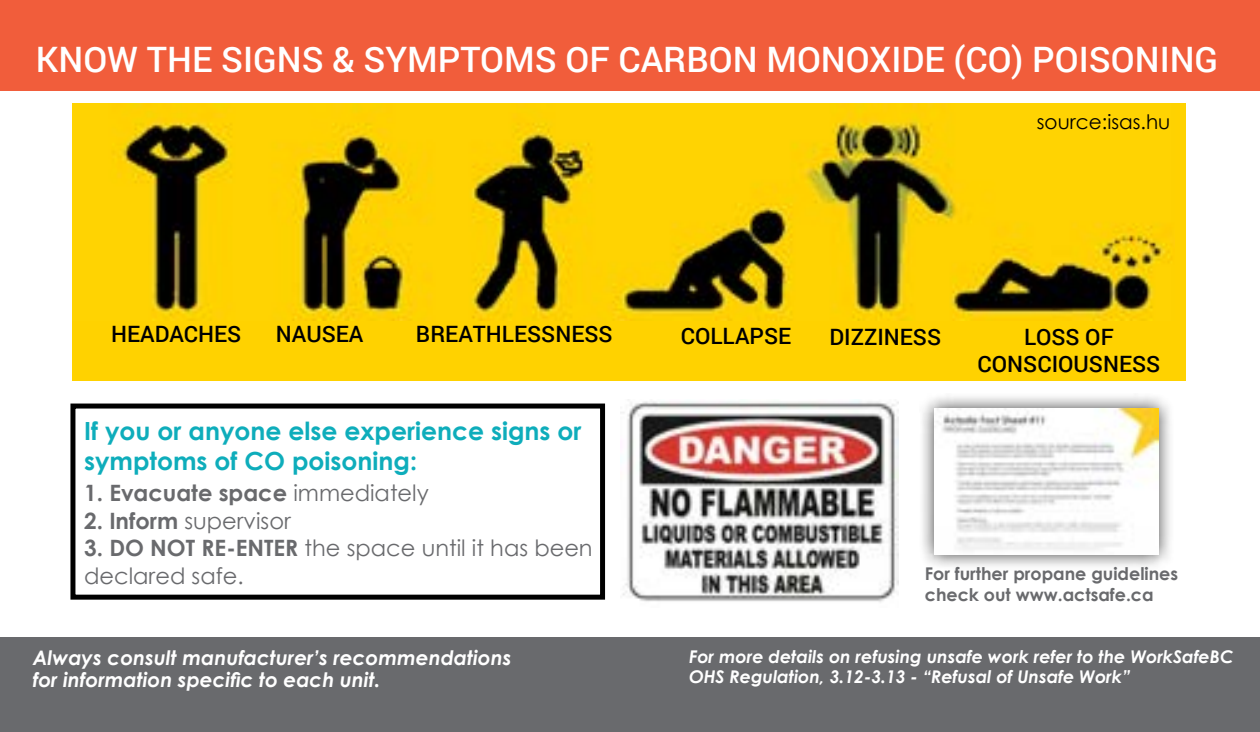
<style>
.page{position:relative;width:1260px;height:732px;background:#fff}
.page>*{position:absolute;margin:0;border:0;box-sizing:border-box;transform-origin:0 0}
.t1{font:500 35px "Roboto";color:#fff}
.t2{font:700 25px/30px "Century Gothic";color:#0eadbb}
.t3{font:22.5px/27.5px "Century Gothic";color:#696a6d}
.t4{font:500 22.5px/27px "Roboto";color:#000;text-align:center}
.t5{font:700 22.5px "Century Gothic";color:#696a6d}
.t6{font:italic 700 20px/22.5px "Century Gothic";color:#fff}
.t7{font:20px "Century Gothic";color:#000}
.t8{font:italic 700 17.5px/20px "Century Gothic";color:#fff}
.t9{font:700 17.5px/21px "Century Gothic";color:#696a6d}
.s1{font-weight:400}
.s2{font-weight:700}
</style>
<div class="page">
<div style="left:0;top:637px;width:1260px;height:94px;background:#696a6d"></div>
<div style="left:70px;top:403px;width:535px;height:196px;border:5px solid #000"></div>
<div style="left:0;top:0;width:1260px;height:90px;background:#f15d3b"></div>
<div style="left:72px;top:103px;width:1113px;height:277px;background:#ffd200"></div>
<img style="left:118px;top:103px;width:1051px;height:217px">
<img style="left:620px;top:399px;width:278px;height:203px">
<div style="left:919px;top:393px;width:255px;height:177px;background:#000;opacity:.75"></div>
<img style="left:934px;top:408px;width:225px;height:146px">
<h1 class="t1" style="left:36px;top:35px;width:1184px">KNOW THE SIGNS &amp; SYMPTOMS OF CARBON MONOXIDE (CO) POISONING</h1>
<p class="t7" style="left:1037px;top:108px;width:135px">source:isas.hu</p>
<p class="t4" style="left:111px;top:320px;width:132px">HEADACHES</p>
<p class="t4" style="left:276px;top:320px;width:89px">NAUSEA</p>
<p class="t4" style="left:416px;top:320px;width:198px">BREATHLESSNESS</p>
<p class="t4" style="left:681px;top:322px;width:112px">COLLAPSE</p>
<p class="t4" style="left:829px;top:323px;width:113px">DIZZINESS</p>
<p class="t4" style="left:978px;top:322px;width:184px">LOSS OF<br>CONSCIOUSNESS</p>
<h2 class="t2" style="left:84px;top:414px;width:499px">If you or anyone else experience signs or symptoms of CO poisoning:</h2>
<p class="t5" style="left:84px;top:475px;width:346px">1. Evacuate space <span class="s1">immediately</span></p>
<p class="t3" style="left:84px;top:506px;width:208px"><span class="s2">2. Inform</span> supervisor</p>
<p class="t3" style="left:84px;top:533px;width:510px"><span class="s2">3. DO NOT RE-ENTER</span> the space until it has been declared safe.</p>
<p class="t6" style="left:33px;top:645px;width:480px">Always consult manufacturer’s recommendations for information specific to each unit.</p>
<p class="t9" style="left:925px;top:561px;width:255px">For further propane guidelines check out www.actsafe.ca</p>
<p class="t8" style="left:689px;top:645px;width:546px">For more details on refusing unsafe work refer to the WorkSafeBC<br>OHS Regulation, 3.12-3.13 - “Refusal of Unsafe Work”</p>
</div>
